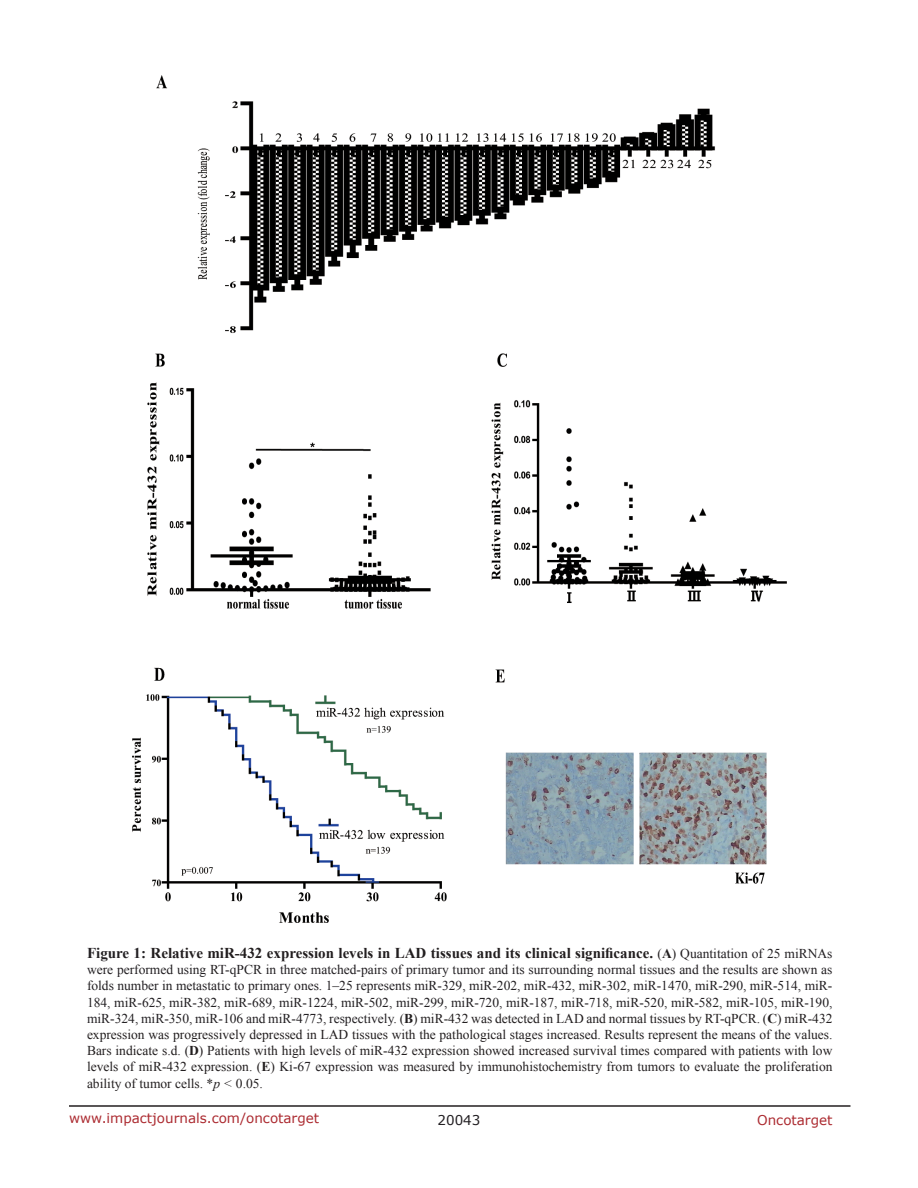
<style>
.page{position:relative;width:918px;height:1188px;background:#fff}
.page>*{position:absolute;margin:0;border:0;box-sizing:border-box;transform-origin:0 0}
.FigureText{font:700 15px "Times New Roman";color:#221e1f}
.FigureText-2{font:13.5px/16.2px "Times New Roman";color:#221f22;text-align:justify}
.t1{font:13.5px "Verdana";color:#ac2b31}
.t2{font:13.5px "Verdana";color:#221f22}
.s1{color:#221f22}
.s2{font-weight:400;font-size:13.5px}
.s3{font-size:13.5px}
.s4{font-weight:400;font-size:13.5px;color:#221f22}
.s5{color:#221e1f}
.s6{font-weight:700;color:#221e1f}
.s7{color:#231f20}
.s8{font-style:italic;color:#231f20}
</style>
<div class="page">
<hr style="left:69px;top:1105px;width:781px;height:2px;background:#231f20">
<img style="left:133px;top:76px;width:654px;height:847px">
<p class="FigureText" style="left:87px;top:943px;width:747px"><span class="s1">Figure 1:</span> Relative miR-432 expression levels in LAD tissues and its clinical significance. <span class="s2">(</span><span class="s3">A</span><span class="s2">)</span> <span class="s4">Quantitation of 25 miRNAs</span></p>
<p class="FigureText-2" style="left:87px;top:961px;width:747px">were performed using <span class="s5">R</span>T-qPCR in three matched-pairs of primary tumor and its surrounding normal tissues and the results are shown as folds number in metastatic to primary ones. 1–25 represents miR-329, miR-202, miR-432, miR-302, miR-1470, miR-290, miR-514, miR-184, miR-625, miR-382, miR-689, miR-1224, miR-502, miR-299, miR-720, miR-187, miR-718, miR-520, miR-582, miR-105, miR-190, miR-324, miR-350, miR-106 and miR-4773, respectively. <span class="s5">(</span><span class="s6">B</span><span class="s5">) miR-432 was detected in LAD and normal tissues by RT-qPCR. (</span><span class="s6">C</span><span class="s5">) miR-432 expression was progressively depressed in LAD tissues with the pathological stages increased.</span> <span class="s7">Results represent the means of the values.<br>Bars indicate s.d.</span> <span class="s5">(</span><span class="s6">D</span><span class="s5">) Patients with high levels of miR-432 expression showed increased survival times compared with patients with low levels of miR-432 expression. (</span><span class="s6">E</span><span class="s5">)</span> Ki-67 expression w<span class="s7">as measured by immunohistochemistry from tumors to evaluate the proliferation ability of tumor cells. *</span><span class="s8">p &lt;</span> <span class="s7">0.05.</span></p>
<p class="t1" style="left:69px;top:1109px;width:252px">www.impactjournals.com/oncotarget</p>
<p class="t2" style="left:438px;top:1111px;width:44px">20043</p>
<p class="t1" style="left:757px;top:1111px;width:77px">Oncotarget</p>
</div>
